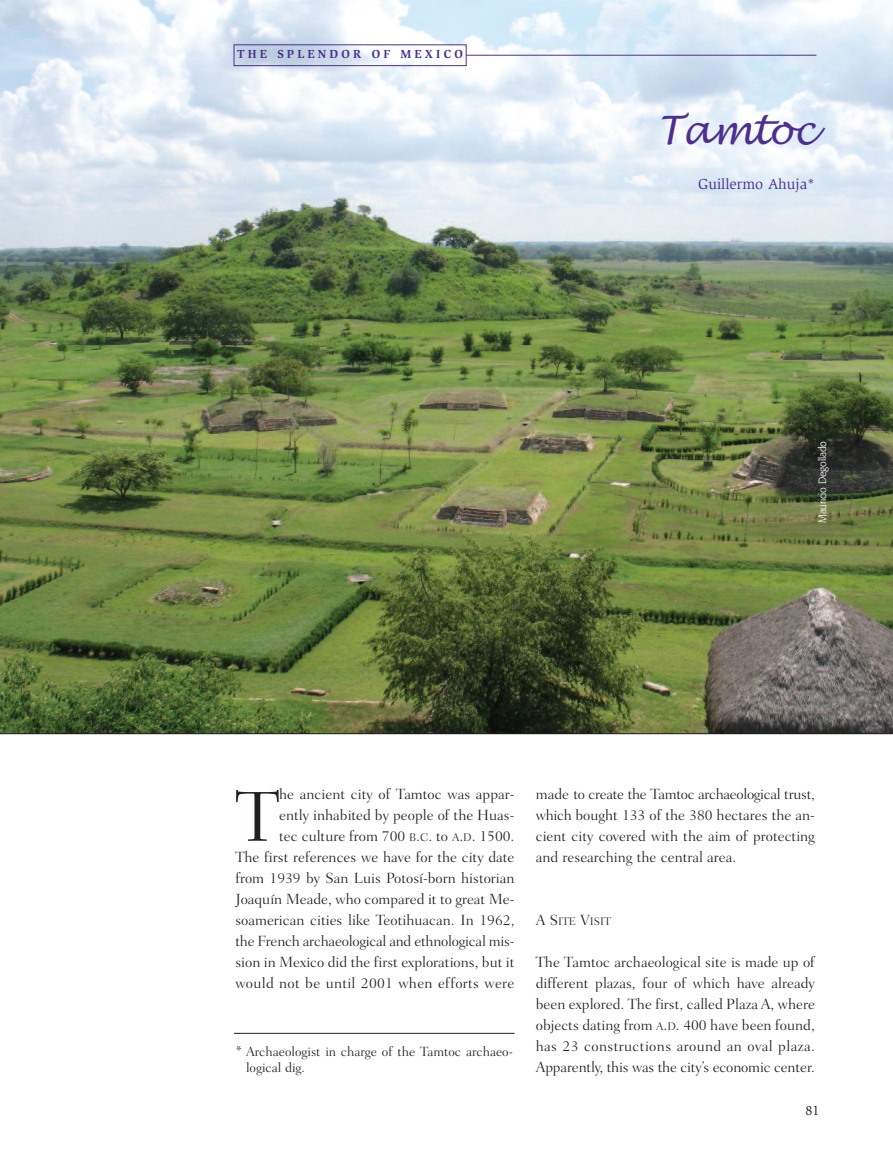
<style>
.page{position:relative;width:893px;height:1149px;background:#fff}
.page>*{position:absolute;margin:0;border:0;box-sizing:border-box;transform-origin:0 0}
.t1{font:300 71.85px "Fairfield LH";color:#231f20}
.t2{font:italic 39px "Lucida Handwriting";letter-spacing:-.035em;color:#4c2f91}
.t3{font:300 15px/21px "Fairfield LH";color:#231f20;text-align:justify}
.t4{font:15px "Slimbach";color:#4c2f91}
.t5{font:300 13.5px/16.2px "Fairfield LH";color:#231f20}
.t6{font:13.5px "Slimbach";color:#231f20}
.t7{font:700 12px "Slimbach";letter-spacing:.27em;color:#4c2f91}
.t8{font:300 11.25px "Fairfield LH";color:#231f20}
.t9{font:300 10.5px "Formata";letter-spacing:-.02em;color:#fff}
.s1{font-size:11.25px}
.s2{font-size:15px}
</style>
<div class="page">
<img style="left:0;top:0;width:893px;height:733px">
<hr style="left:466px;top:55px;width:350px;height:1px;background:#4c2f91">
<div style="left:234px;top:45px;width:232px;height:21px;border:1px solid #4c2f91"></div>
<hr style="left:234px;top:1032px;width:280px;height:1px;background:#231f20">
<p class="t7" style="left:237px;top:50px;width:227px">THE SPLENDOR OF MEXICO</p>
<h2 class="t2" style="left:657px;top:108px;width:159px">Tamtoc</h2>
<p class="t4" style="left:698px;top:178px;width:118px">Guillermo Ahuja*</p>
<p class="t9" style="left:818px;top:522px;width:83px;rotate:-90deg">Mauricio Degollado</p>
<p class="t3" style="left:235px;top:784px;width:281px;text-align:right">he ancient city of Tamtoc was appar-<br>ently inhabited by people of the Huas-<br>tec culture from 700 <span class="s1">B</span>.<span class="s1">C</span>. to <span class="s1">A</span>.<span class="s1">D</span>. 1500.<br>The first references we have for the city date from 1939 by San Luis Potosí-born historian Joaquín Meade, who compared it to great Me&shy;soamerican cities like Teotihuacan. In 1962, the French archaeological and ethnological mis&shy;sion in Mexico did the first explorations, but it would not be until 2001 when efforts were</p>
<p class="t3" style="left:536px;top:784px;width:281px">made to create the Tamtoc archaeological trust, which bought 133 of the 380 hectares the an&shy;cient city covered with the aim of protecting and researching the central area.</p>
<h1 class="t1" style="left:235px;top:788px;width:45px">T</h1>
<p class="t8" style="left:536px;top:916px;width:77px"><span class="s2">A S</span>ITE <span class="s2">V</span>ISIT</p>
<p class="t3" style="left:536px;top:952px;width:281px">The Tamtoc archaeological site is made up of different plazas, four of which have already been explored. The first, called Plaza A, where objects dating from <span class="s1">A</span>.<span class="s1">D</span>. 400 have been found, has 23 constructions around an oval plaza.<br>Apparently, this was the city’s economic center.</p>
<p class="t6" style="left:806px;top:1104px;width:15px">81</p>
<p class="t5" style="left:246px;top:1044px;width:268px;text-indent:-11px">* Archaeologist in charge of the Tamtoc archaeo&shy;logical dig.</p>
</div>
